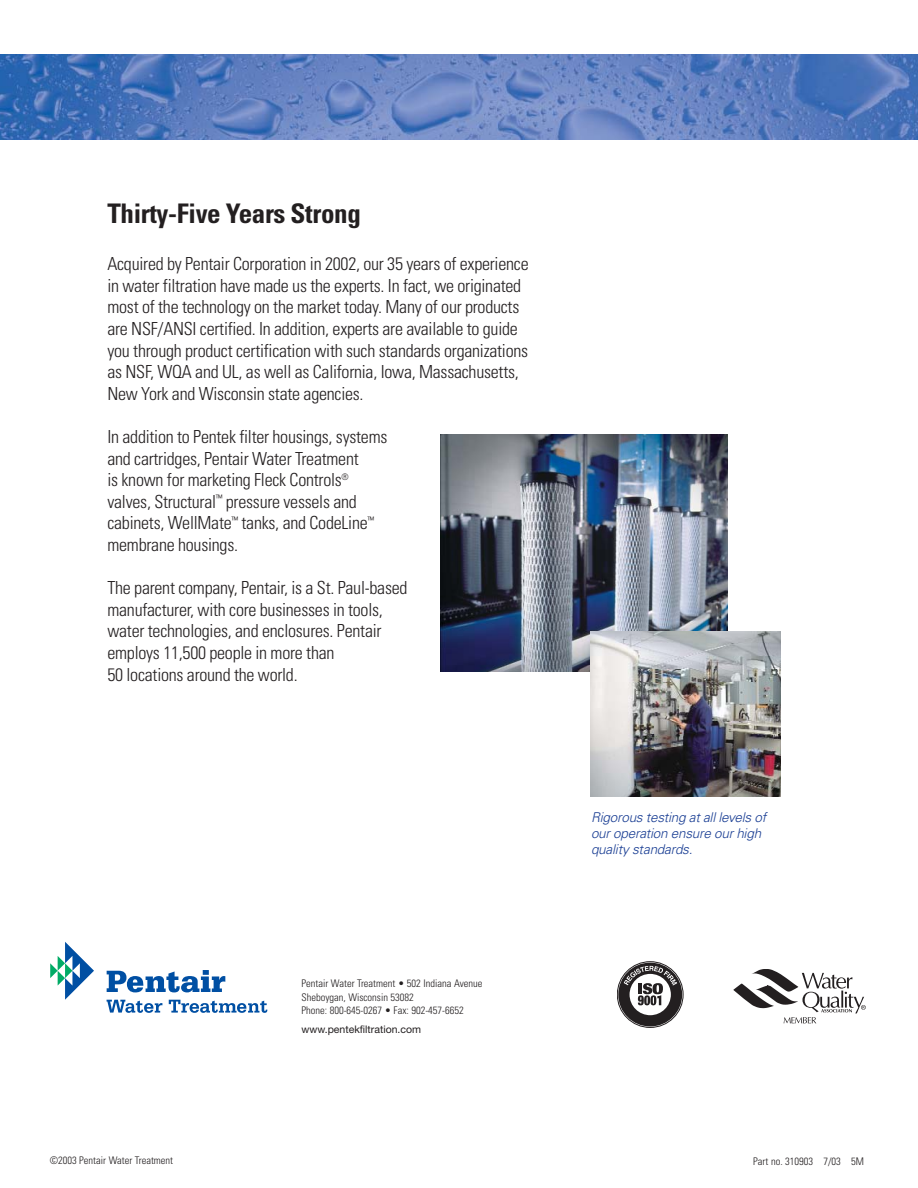
<style>
.page{position:relative;width:918px;height:1188px;background:#fff}
.page>*{position:absolute;margin:0;border:0;box-sizing:border-box;transform-origin:0 0}
.t1{font:700 condensed 27px "Univers";letter-spacing:-.015em;color:#231f20}
.t2{font:300 condensed 18px/21.6px "Univers";letter-spacing:-.015em;color:#231f20}
.t3{font:italic 300 13.5px/16.2px "Univers";letter-spacing:-.015em;color:#1b3f94}
.t4{font:300 condensed 10.5px/13.5px "Univers";color:#231f20}
.t5{font:10.5px "Helvetica Neue";color:#231f20}
</style>
<div class="page">
<img style="left:0;top:54px;width:918px;height:86px">
<svg style="left:733px;top:969px;width:133px;height:54px"></svg>
<svg style="left:107px;top:970px;width:118px;height:22px"></svg>
<svg style="left:50px;top:942px;width:44px;height:58px"></svg>
<svg style="left:107px;top:1000px;width:160px;height:13px"></svg>
<img style="left:440px;top:434px;width:288px;height:238px">
<img style="left:591px;top:631px;width:190px;height:166px">
<div style="left:618px;top:963px;width:64px;height:63px;border:11px solid #231f20;border-radius:50%"></div>
<svg style="left:624px;top:966px;width:53px;height:39px"></svg>
<div style="left:617px;top:961px;width:66px;height:67px;border:1px solid #231f20;border-radius:50%"></div>
<h1 class="t1" style="left:107px;top:203px;width:255px">Thirty-Five Years Strong</h1>
<p class="t2" style="left:107px;top:255px;width:423px">Acquired by Pentair Corporation in 2002, our 35 years of experience in water filtration have made us the experts. In fact, we originated most of the technology on the market today. Many of our products are NSF/ANSI certified. In addition, experts are available to guide you through product certification with such standards organizations as NSF, WQA and UL, as well as California, Iowa, Massachusetts, New York and Wisconsin state agencies.</p>
<p class="t2" style="left:107px;top:428px;width:282px">In addition to Pentek filter housings, systems and cartridges, Pentair Water Treatment<br>is known for marketing Fleck Controls<sup>® </sup>valves, Structural<sup>™</sup> pressure vessels and cabinets, WellMate<sup>™</sup> tanks, and CodeLine<sup>™ </sup>membrane housings.</p>
<p class="t2" style="left:107px;top:579px;width:302px">The parent company, Pentair, is a St. Paul-based manufacturer, with core businesses in tools, water technologies, and enclosures. Pentair employs 11,500 people in more than<br>50 locations around the world.</p>
<p class="t4" style="left:302px;top:978px;width:182px">Pentair Water Treatment • 502 Indiana Avenue<br>Sheboygan, Wisconsin 53082<br>Phone: 800-645-0267 • Fax: 902-457-6652</p>
<p class="t5" style="left:302px;top:1026px;width:121px">www.pentekfiltration.com</p>
<p class="t3" style="left:591px;top:810px;width:177px">Rigorous testing at all levels of our operation ensure our high quality standards.</p>
<p class="t4" style="left:50px;top:1155px;width:125px">©2003 Pentair Water Treatment</p>
<p class="t4" style="left:753px;top:1155px;width:112px">Part no. 310903 7/03 5M</p>
</div>
